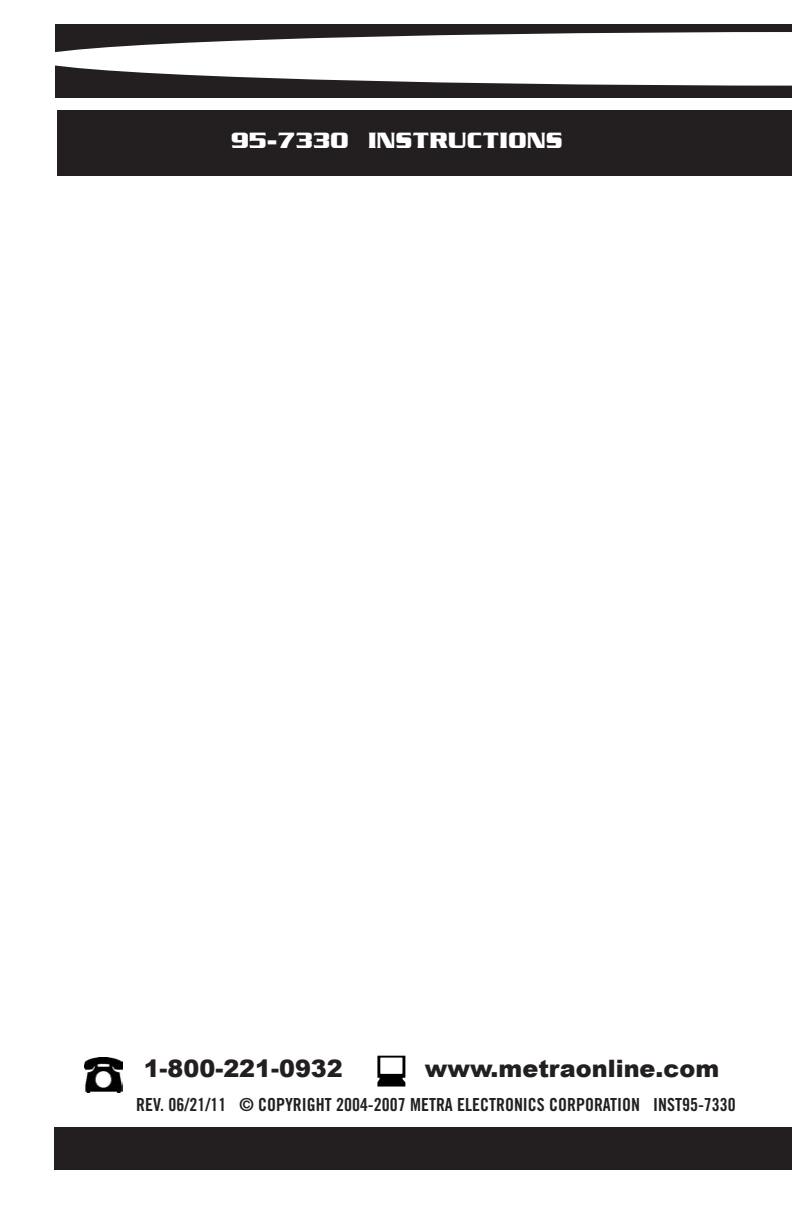
<style>
.page{position:relative;width:792px;height:1224px;background:#fff}
.page>*{position:absolute;margin:0;border:0;box-sizing:border-box;transform-origin:0 0}
.t1{font:900 24px "Arial";color:#231f20}
.t2{font:700 24px "Serpentine ICG";color:#fff}
.t3{font:18px "Trade Gothic Bold Cond Twenty";color:#231f20}
</style>
<div class="page">
<div style="left:57px;top:111px;width:735px;height:65px;background:#231f20"></div>
<div style="left:55px;top:24px;width:737px;height:74px;background:#231f20"></div>
<svg style="left:55px;top:32px;width:737px;height:54px;fill:#fff"></svg>
<img style="left:84px;top:1058px;width:39px;height:34px">
<img style="left:377px;top:1055px;width:29px;height:32px">
<div style="left:54px;top:1127px;width:738px;height:43px;background:#231f20"></div>
<h1 class="t2" style="left:231px;top:125px;width:334px">95-7330 INSTRUCTIONS</h1>
<h1 class="t1" style="left:144px;top:1050px;width:201px">1-800-221-0932</h1>
<p class="t3" style="left:136px;top:1098px;width:601px">REV. 06/21/11 © COPYRIGHT 2004-2007 METRA ELECTRONICS CORPORATION INST95-7330</p>
<h1 class="t1" style="left:425px;top:1051px;width:296px">www.metraonline.com</h1>
</div>
